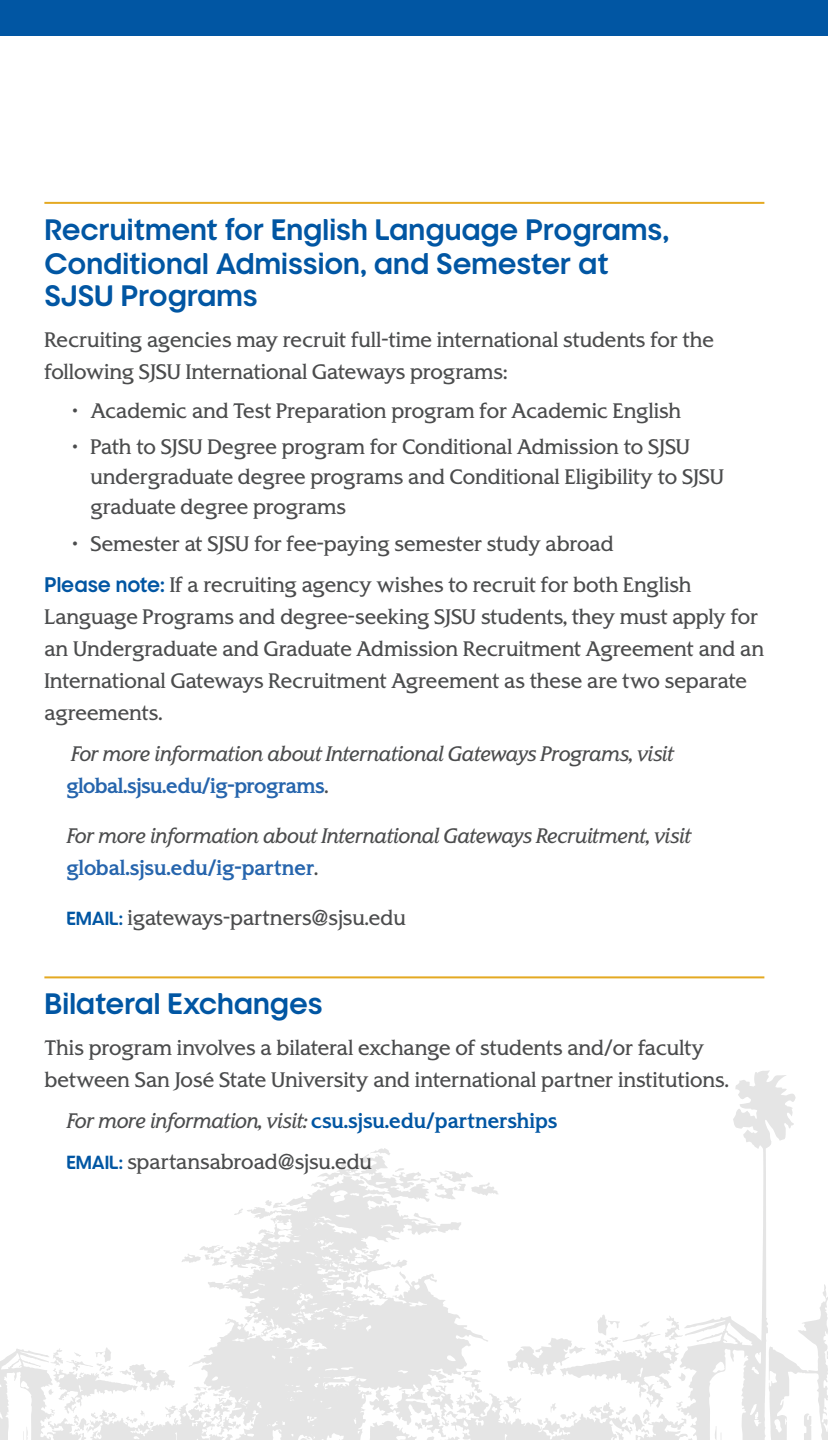
<style>
.page{position:relative;width:828px;height:1440px;background:#fff}
.page>*{position:absolute;margin:0;border:0;box-sizing:border-box;transform-origin:0 0}
.t1{font:28px/33px "SJSU Pride D";color:#0156a3}
.t2{font:20px/32px "SJSU Spartan";color:#4b4c4d}
.t3{font:italic 20px/32px "SJSU Spartan";letter-spacing:-.02em;color:#4b4c4d}
.s1{font-family:"SJSU Pride D";color:#0156a3}
.s2{font-weight:700;font-style:normal;color:#2665ad}
.s3{font-style:normal}
.s4{font-family:"SJSU Pride D";font-size:18px;color:#0156a3}
.s5{font-weight:700;font-style:normal;color:#0156a3}
</style>
<div class="page">
<div style="left:0;top:0;width:828px;height:36px;background:#0156a3"></div>
<hr style="left:44px;top:202px;width:720px;height:2px;background:#e4a922">
<hr style="left:44px;top:976px;width:720px;height:2px;background:#e4a922">
<svg style="left:0;top:1070px;width:828px;height:370px"></svg>
<p class="t1" style="left:44px;top:215px;width:627px">Recruitment for English Language Programs,<br>Conditional Admission, and Semester at<br>SJSU Programs</p>
<p class="t2" style="left:44px;top:324px;width:671px">Recruiting agencies may recruit full-time international students for the following SJSU International Gateways programs:</p>
<p class="t2" style="left:72px;top:395px;width:610px">• Academic and Test Preparation program for Academic English</p>
<p class="t2" style="left:90px;top:431px;width:635px;line-height:30px;text-indent:-18px">• Path to SJSU Degree program for Conditional Admission to SJSU undergraduate degree programs and Conditional Eligibility to SJSU graduate degree programs</p>
<p class="t2" style="left:72px;top:528px;width:543px">• Semester at SJSU for fee-paying semester study abroad</p>
<p class="t2" style="left:44px;top:569px;width:721px"><span class="s1">Please note:</span> If a recruiting agency wishes to recruit for both English Language Programs and degree-seeking SJSU students, they must apply for an Undergraduate and Graduate Admission Recruitment Agreement and an International Gateways Recruitment Agreement as these are two separate agreements.</p>
<p class="t3" style="left:66px;top:738px;width:609px">For more information about International Gateways Programs, visit <span class="s2">global.sjsu.edu/ig-programs</span><span class="s3">.</span></p>
<p class="t3" style="left:66px;top:820px;width:626px">For more information about International Gateways Recruitment, visit <span class="s2">global.sjsu.edu/ig-partner</span><span class="s3">.</span></p>
<p class="t2" style="left:66px;top:902px;width:341px"><span class="s4">EMAIL:</span> igateways-partners@sjsu.edu</p>
<p class="t1" style="left:44px;top:990px;width:280px">Bilateral Exchanges</p>
<p class="t2" style="left:44px;top:1032px;width:686px">This program involves a bilateral exchange of students and/or faculty between San José State University and international partner institutions.</p>
<p class="t3" style="left:66px;top:1105px;width:493px">For more information, visit: <span class="s5">csu.sjsu.edu/partnerships</span></p>
<p class="t2" style="left:66px;top:1146px;width:307px"><span class="s4">EMAIL:</span> spartansabroad@sjsu.edu</p>
</div>
